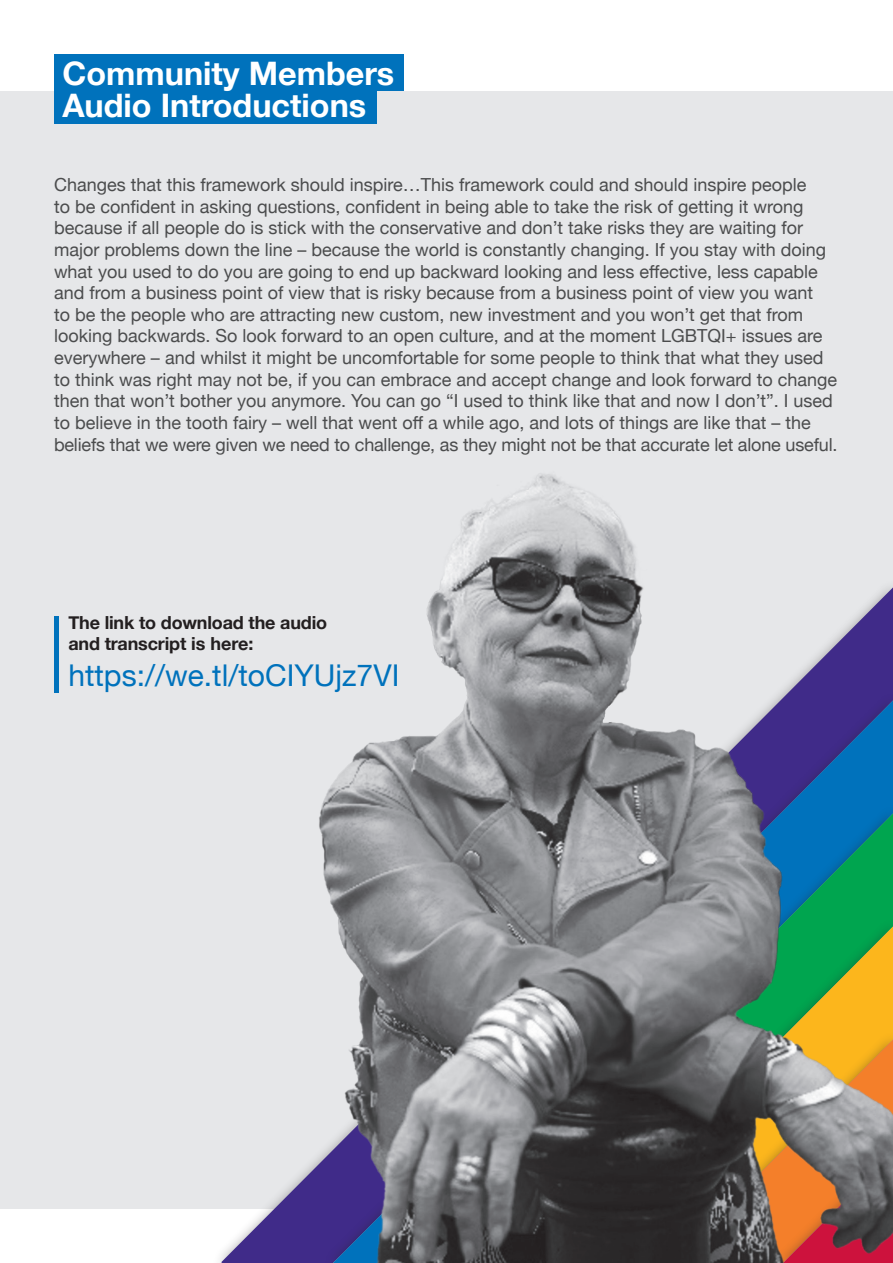
<style>
.page{position:relative;width:893px;height:1263px;background:#fff}
.page>*{position:absolute;margin:0;border:0;box-sizing:border-box;transform-origin:0 0}
.t1{font:700 32.4px "Helvetica Neue";color:#fff}
.t2{font:30px "Helvetica Neue";color:#0072bc}
.t3{font:18px/21.6px "Helvetica Neue";color:#4b4c4d}
.t4{font:700 18px "Helvetica Neue";letter-spacing:-.01em;color:#231f20}
</style>
<div class="page">
<div style="left:0;top:91px;width:893px;height:1118px;background:#e6e7e9"></div>
<div style="left:54px;top:54px;width:350px;height:37px;background:#0072bc"></div>
<div style="left:54px;top:87px;width:323px;height:37px;background:#0072bc"></div>
<svg style="left:221px;top:1184px;width:71px;height:79px"></svg>
<img style="left:292px;top:474px;width:601px;height:789px">
<hr style="left:54px;top:616px;width:4px;height:76px;background:#0072bc">
<p class="t1" style="left:62px;top:48px;width:333px">Community Members</p>
<p class="t1" style="left:62px;top:80px;width:305px">Audio Introductions</p>
<p class="t3" style="left:54px;top:175px;width:785px">Changes that this framework should inspire…This framework could and should inspire people<br>to be confident in asking questions, confident in being able to take the risk of getting it wrong because if all people do is stick with the conservative and don’t take risks they are waiting for major problems down the line – because the world is constantly changing. If you stay with doing what you used to do you are going to end up backward looking and less effective, less capable and from a business point of view that is risky because from a business point of view you want<br>to be the people who are attracting new custom, new investment and you won’t get that from looking backwards. So look forward to an open culture, and at the moment LGBTQI+ issues are everywhere – and whilst it might be uncomfortable for some people to think that what they used to think was right may not be, if you can embrace and accept change and look forward to change then that won’t bother you anymore. You can go “I used to think like that and now I don’t”. I used to believe in the tooth fairy – well that went off a while ago, and lots of things are like that – the beliefs that we were given we need to challenge, as they might not be that accurate let alone useful.</p>
<p class="t4" style="left:68px;top:608px;width:260px">The link to download the audio</p>
<p class="t4" style="left:68px;top:630px;width:187px">and transcript is here:</p>
<p class="t2" style="left:68px;top:654px;width:333px">https://we.tl/toCIYUjz7VI</p>
</div>
